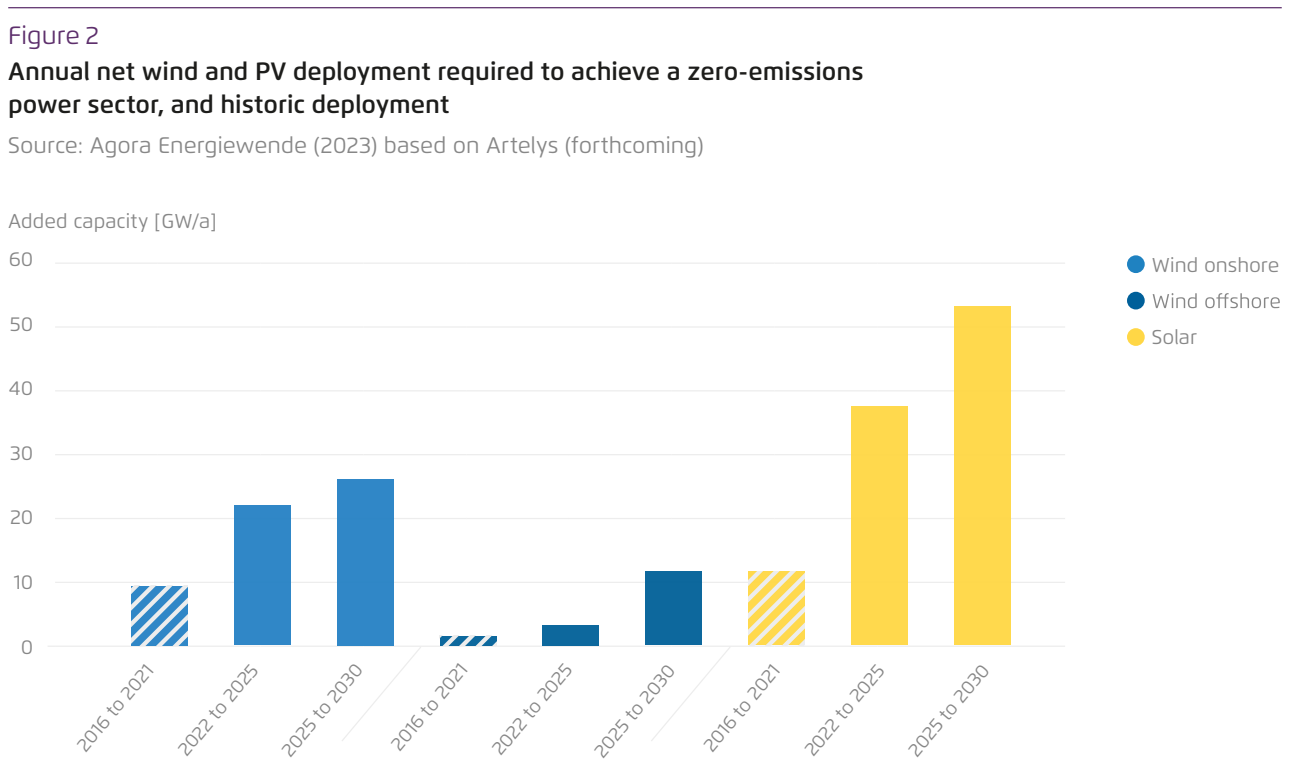
<style>
.page{position:relative;width:1290px;height:769px;background:#fff}
.page>*{position:absolute;margin:0;border:0;box-sizing:border-box;transform-origin:0 0}
.t1{font:600 25px/32.5px "Flexo";color:#1d1d1b}
.t2{font:25px "Flexo";color:#5d2f6c}
.t3{font:22.5px "Flexo";color:#878787}
.t4{font:20px "Flexo";color:#878787}
.t5{font:18.75px "Flexo";color:#878787}
</style>
<div class="page">
<hr style="left:8px;top:7px;width:1274px;height:1px;background:#5d2f6c">
<hr style="left:55px;top:262px;width:103px;height:2px;background:#ededed">
<hr style="left:158px;top:262px;width:103px;height:2px;background:#ededed">
<hr style="left:261px;top:262px;width:102px;height:2px;background:#ededed">
<hr style="left:363px;top:262px;width:103px;height:2px;background:#ededed">
<hr style="left:466px;top:262px;width:103px;height:2px;background:#ededed">
<hr style="left:569px;top:262px;width:103px;height:2px;background:#ededed">
<hr style="left:672px;top:262px;width:102px;height:2px;background:#ededed">
<hr style="left:774px;top:262px;width:103px;height:2px;background:#ededed">
<hr style="left:877px;top:262px;width:103px;height:2px;background:#ededed">
<hr style="left:980px;top:262px;width:85px;height:2px;background:#ededed">
<hr style="left:55px;top:326px;width:103px;height:1px;background:#ededed">
<hr style="left:158px;top:326px;width:103px;height:1px;background:#ededed">
<hr style="left:261px;top:326px;width:102px;height:1px;background:#ededed">
<hr style="left:363px;top:326px;width:103px;height:1px;background:#ededed">
<hr style="left:466px;top:326px;width:103px;height:1px;background:#ededed">
<hr style="left:569px;top:326px;width:103px;height:1px;background:#ededed">
<hr style="left:672px;top:326px;width:102px;height:1px;background:#ededed">
<hr style="left:774px;top:326px;width:103px;height:1px;background:#ededed">
<hr style="left:877px;top:326px;width:103px;height:1px;background:#ededed">
<hr style="left:980px;top:326px;width:85px;height:1px;background:#ededed">
<hr style="left:55px;top:390px;width:103px;height:1px;background:#ededed">
<hr style="left:158px;top:390px;width:103px;height:1px;background:#ededed">
<hr style="left:261px;top:390px;width:102px;height:1px;background:#ededed">
<hr style="left:363px;top:390px;width:103px;height:1px;background:#ededed">
<hr style="left:466px;top:390px;width:103px;height:1px;background:#ededed">
<hr style="left:569px;top:390px;width:103px;height:1px;background:#ededed">
<hr style="left:672px;top:390px;width:102px;height:1px;background:#ededed">
<hr style="left:774px;top:390px;width:103px;height:1px;background:#ededed">
<hr style="left:877px;top:390px;width:103px;height:1px;background:#ededed">
<hr style="left:980px;top:390px;width:85px;height:1px;background:#ededed">
<hr style="left:55px;top:454px;width:103px;height:1px;background:#ededed">
<hr style="left:158px;top:454px;width:103px;height:1px;background:#ededed">
<hr style="left:261px;top:454px;width:102px;height:1px;background:#ededed">
<hr style="left:363px;top:454px;width:103px;height:1px;background:#ededed">
<hr style="left:466px;top:454px;width:103px;height:1px;background:#ededed">
<hr style="left:569px;top:454px;width:103px;height:1px;background:#ededed">
<hr style="left:672px;top:454px;width:102px;height:1px;background:#ededed">
<hr style="left:774px;top:454px;width:103px;height:1px;background:#ededed">
<hr style="left:877px;top:454px;width:103px;height:1px;background:#ededed">
<hr style="left:980px;top:454px;width:85px;height:1px;background:#ededed">
<hr style="left:55px;top:517px;width:103px;height:2px;background:#ededed">
<hr style="left:158px;top:517px;width:103px;height:2px;background:#ededed">
<hr style="left:261px;top:517px;width:102px;height:2px;background:#ededed">
<hr style="left:363px;top:517px;width:103px;height:2px;background:#ededed">
<hr style="left:466px;top:517px;width:103px;height:2px;background:#ededed">
<hr style="left:569px;top:517px;width:103px;height:2px;background:#ededed">
<hr style="left:672px;top:517px;width:102px;height:2px;background:#ededed">
<hr style="left:774px;top:517px;width:103px;height:2px;background:#ededed">
<hr style="left:877px;top:517px;width:103px;height:2px;background:#ededed">
<hr style="left:980px;top:517px;width:85px;height:2px;background:#ededed">
<hr style="left:55px;top:581px;width:103px;height:1px;background:#ededed">
<hr style="left:158px;top:581px;width:103px;height:1px;background:#ededed">
<hr style="left:261px;top:581px;width:102px;height:1px;background:#ededed">
<hr style="left:363px;top:581px;width:103px;height:1px;background:#ededed">
<hr style="left:466px;top:581px;width:103px;height:1px;background:#ededed">
<hr style="left:569px;top:581px;width:103px;height:1px;background:#ededed">
<hr style="left:672px;top:581px;width:102px;height:1px;background:#ededed">
<hr style="left:774px;top:581px;width:103px;height:1px;background:#ededed">
<hr style="left:877px;top:581px;width:103px;height:1px;background:#ededed">
<hr style="left:980px;top:581px;width:85px;height:1px;background:#ededed">
<hr style="left:55px;top:645px;width:103px;height:1px;background:#ededed">
<hr style="left:158px;top:645px;width:103px;height:1px;background:#ededed">
<hr style="left:261px;top:645px;width:102px;height:1px;background:#ededed">
<hr style="left:363px;top:645px;width:103px;height:1px;background:#ededed">
<hr style="left:466px;top:645px;width:103px;height:1px;background:#ededed">
<hr style="left:569px;top:645px;width:103px;height:1px;background:#ededed">
<hr style="left:672px;top:645px;width:102px;height:1px;background:#ededed">
<hr style="left:774px;top:645px;width:103px;height:1px;background:#ededed">
<hr style="left:877px;top:645px;width:103px;height:1px;background:#ededed">
<hr style="left:980px;top:645px;width:85px;height:1px;background:#ededed">
<svg style="left:340px;top:645px;width:83px;height:96px"></svg>
<svg style="left:649px;top:646px;width:83px;height:95px"></svg>
<div style="left:954px;top:306px;width:56px;height:339px;background:#ffd94d"></div>
<div style="left:337px;top:479px;width:56px;height:166px;background:#3087c7"></div>
<div style="left:645px;top:571px;width:57px;height:74px;background:#0d689d"></div>
<div style="left:851px;top:406px;width:56px;height:239px;background:#ffd94d"></div>
<div style="left:234px;top:505px;width:57px;height:140px;background:#3087c7"></div>
<div style="left:543px;top:624px;width:56px;height:21px;background:#0d689d"></div>
<svg style="left:748px;top:571px;width:57px;height:74px;background:#f8e087"></svg>
<svg style="left:131px;top:585px;width:57px;height:60px;background:#77add5"></svg>
<svg style="left:440px;top:635px;width:56px;height:10px"></svg>
<div style="left:1127px;top:255px;width:18px;height:18px;background:#1f82c1;border-radius:50%"></div>
<svg style="left:1152px;top:293px;width:128px;height:15px"></svg>
<div style="left:1127px;top:291px;width:18px;height:18px;background:#00609a;border-radius:50%"></div>
<div style="left:1127px;top:328px;width:18px;height:18px;background:#ffd746;border-radius:50%"></div>
<p class="t2" style="left:8px;top:20px;width:92px">Figure 2</p>
<p class="t1" style="left:8px;top:55px;width:857px">Annual net wind and PV deployment required to achieve a zero-emissions power sector, and historic deployment</p>
<p class="t3" style="left:8px;top:131px;width:697px">Source: Agora Energiewende (2023) based on Artelys (forthcoming)</p>
<p class="t4" style="left:8px;top:209px;width:210px">Added capacity [GW/a]</p>
<p class="t4" style="left:9px;top:247px;width:26px">60</p>
<p class="t4" style="left:10px;top:311px;width:25px">50</p>
<p class="t4" style="left:9px;top:376px;width:26px">40</p>
<p class="t4" style="left:10px;top:440px;width:25px">30</p>
<p class="t4" style="left:10px;top:505px;width:25px">20</p>
<p class="t4" style="left:14px;top:569px;width:21px">10</p>
<p class="t4" style="left:21px;top:634px;width:14px">0</p>
<p class="t5" style="left:72px;top:741px;width:108px;rotate:-50deg">2016 to 2021</p>
<p class="t5" style="left:173px;top:745px;width:114px;rotate:-50deg">2022 to 2025</p>
<p class="t5" style="left:277px;top:746px;width:116px;rotate:-50deg">2025 to 2030</p>
<p class="t5" style="left:386px;top:740px;width:108px;rotate:-50deg">2016 to 2021</p>
<p class="t5" style="left:487px;top:744px;width:114px;rotate:-50deg">2022 to 2025</p>
<p class="t5" style="left:589px;top:747px;width:116px;rotate:-50deg">2025 to 2030</p>
<p class="t5" style="left:699px;top:741px;width:108px;rotate:-50deg">2016 to 2021</p>
<p class="t5" style="left:799px;top:745px;width:114px;rotate:-50deg">2022 to 2025</p>
<p class="t5" style="left:903px;top:746px;width:116px;rotate:-50deg">2025 to 2030</p>
<p class="t4" style="left:1152px;top:252px;width:129px">Wind onshore</p>
<p class="t4" style="left:1152px;top:325px;width:47px">Solar</p>
</div>
